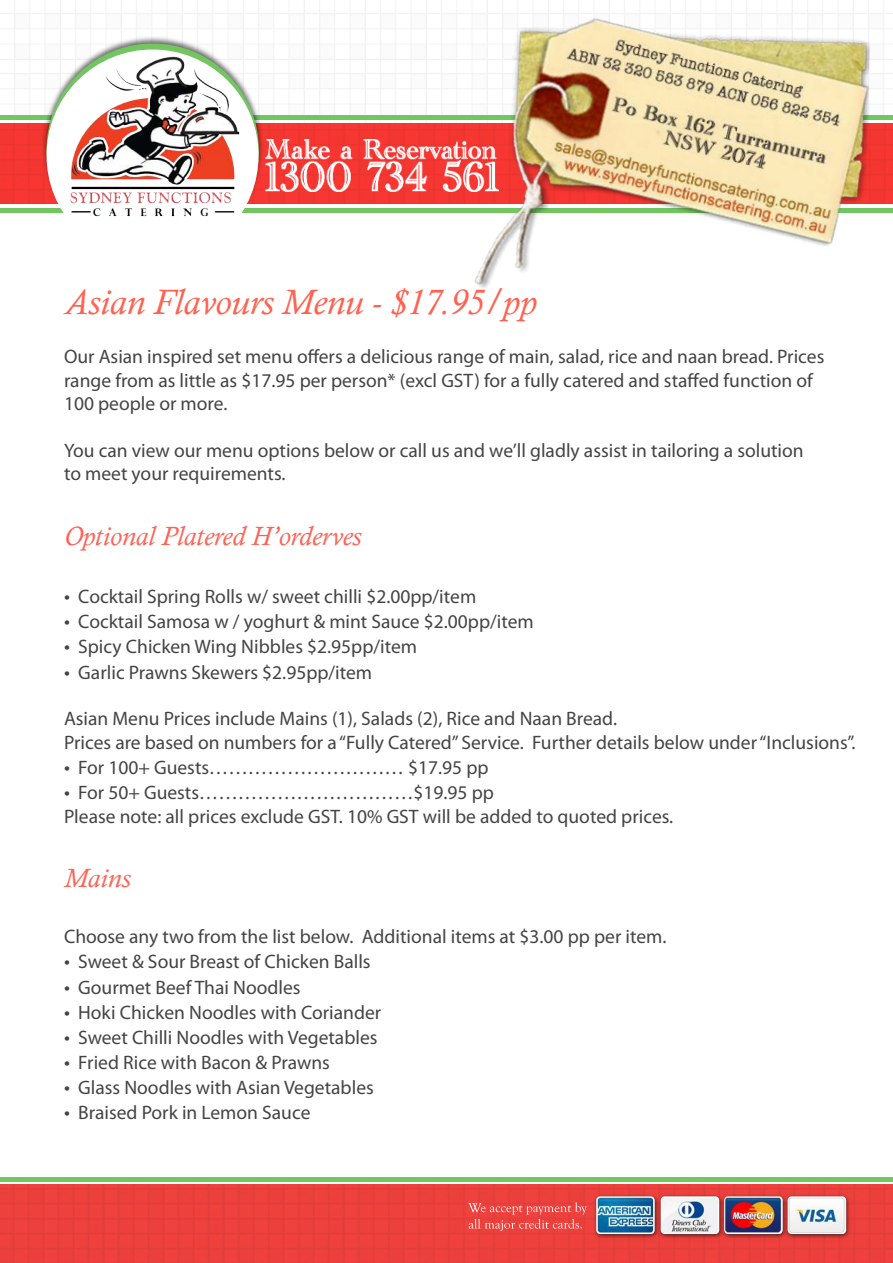
<style>
.page{position:relative;width:893px;height:1263px;background:#fff}
.page>*{position:absolute;margin:0;border:0;box-sizing:border-box;transform-origin:0 0}
.t1{font:italic 36px "Calisto";color:#ff6251}
.t2{font:italic 27px "Calisto";color:#fe6356}
.t3{font:19.5px/23.4px "Myriad Pro";color:#444}
.s1{font-size:21px}
</style>
<div class="page">
<div style="left:0;top:1185px;width:892px;height:78px;background:#eb403c"></div>
<div style="left:0;top:123px;width:452px;height:81px;background:#f43631"></div>
<hr style="left:0;top:116px;width:892px;height:4px;background:#71c660">
<hr style="left:0;top:209px;width:892px;height:4px;background:#71c660">
<svg style="left:36px;top:39px;width:233px;height:170px"></svg>
<img style="left:45px;top:51px;width:213px;height:165px">
<img style="left:266px;top:140px;width:186px;height:52px">
<img style="left:452px;top:0;width:440px;height:288px">
<hr style="left:0;top:1178px;width:892px;height:4px;background:#71c660">
<img style="left:592px;top:1193px;width:262px;height:49px">
<img style="left:594px;top:1194px;width:255px;height:43px">
<svg style="left:468px;top:1202px;width:119px;height:29px;background:#ed5652"></svg>
<h1 class="t1" style="left:64px;top:288px;width:473px">Asian Flavours Menu - $17.95/pp</h1>
<p class="t3" style="left:64px;top:347px;width:761px">Our Asian inspired set menu offers a delicious range of main, salad, rice and naan bread. Prices range from as little as $17.95 per person* (excl GST) for a fully catered and staffed function of<br>100 people or more.</p>
<p class="t3" style="left:64px;top:440px;width:741px">You can view our menu options below or call us and we’ll gladly assist in tailoring a solution to meet your requirements.</p>
<h2 class="t2" style="left:64px;top:526px;width:299px">Optional Platered H’orderves</h2>
<p class="t3" style="left:64px;top:586px;width:414px"><span class="s1">•</span> Cocktail Spring Rolls w/ sweet chilli $2.00pp/item</p>
<p class="t3" style="left:64px;top:611px;width:471px"><span class="s1">•</span> Cocktail Samosa w / yoghurt &amp; mint Sauce $2.00pp/item</p>
<p class="t3" style="left:64px;top:637px;width:354px"><span class="s1">•</span> Spicy Chicken Wing Nibbles $2.95pp/item</p>
<p class="t3" style="left:64px;top:662px;width:309px"><span class="s1">•</span> Garlic Prawns Skewers $2.95pp/item</p>
<p class="t3" style="left:64px;top:709px;width:793px">Asian Menu Prices include Mains (1), Salads (2), Rice and Naan Bread.<br>Prices are based on numbers for a “Fully Catered” Service. Further details below under “Inclusions”.</p>
<p class="t3" style="left:64px;top:757px;width:426px"><span class="s1">•</span> For 100+ Guests………………………… $17.95 pp</p>
<p class="t3" style="left:64px;top:782px;width:610px"><span class="s1">•</span> For 50+ Guests……………………………$19.95 pp<br>Please note: all prices exclude GST. 10% GST will be added to quoted prices.</p>
<h2 class="t2" style="left:64px;top:868px;width:68px">Mains</h2>
<p class="t3" style="left:64px;top:926px;width:604px">Choose any two from the list below. Additional items at $3.00 pp per item.</p>
<p class="t3" style="left:64px;top:952px;width:308px"><span class="s1">•</span> Sweet &amp; Sour Breast of Chicken Balls</p>
<p class="t3" style="left:64px;top:977px;width:238px"><span class="s1">•</span> Gourmet Beef Thai Noodles</p>
<p class="t3" style="left:64px;top:1002px;width:319px"><span class="s1">•</span> Hoki Chicken Noodles with Coriander</p>
<p class="t3" style="left:64px;top:1027px;width:315px"><span class="s1">•</span> Sweet Chilli Noodles with Vegetables</p>
<p class="t3" style="left:64px;top:1052px;width:267px"><span class="s1">•</span> Fried Rice with Bacon &amp; Prawns</p>
<p class="t3" style="left:64px;top:1078px;width:311px"><span class="s1">•</span> Glass Noodles with Asian Vegetables</p>
<p class="t3" style="left:64px;top:1103px;width:248px"><span class="s1">•</span> Braised Pork in Lemon Sauce</p>
</div>
